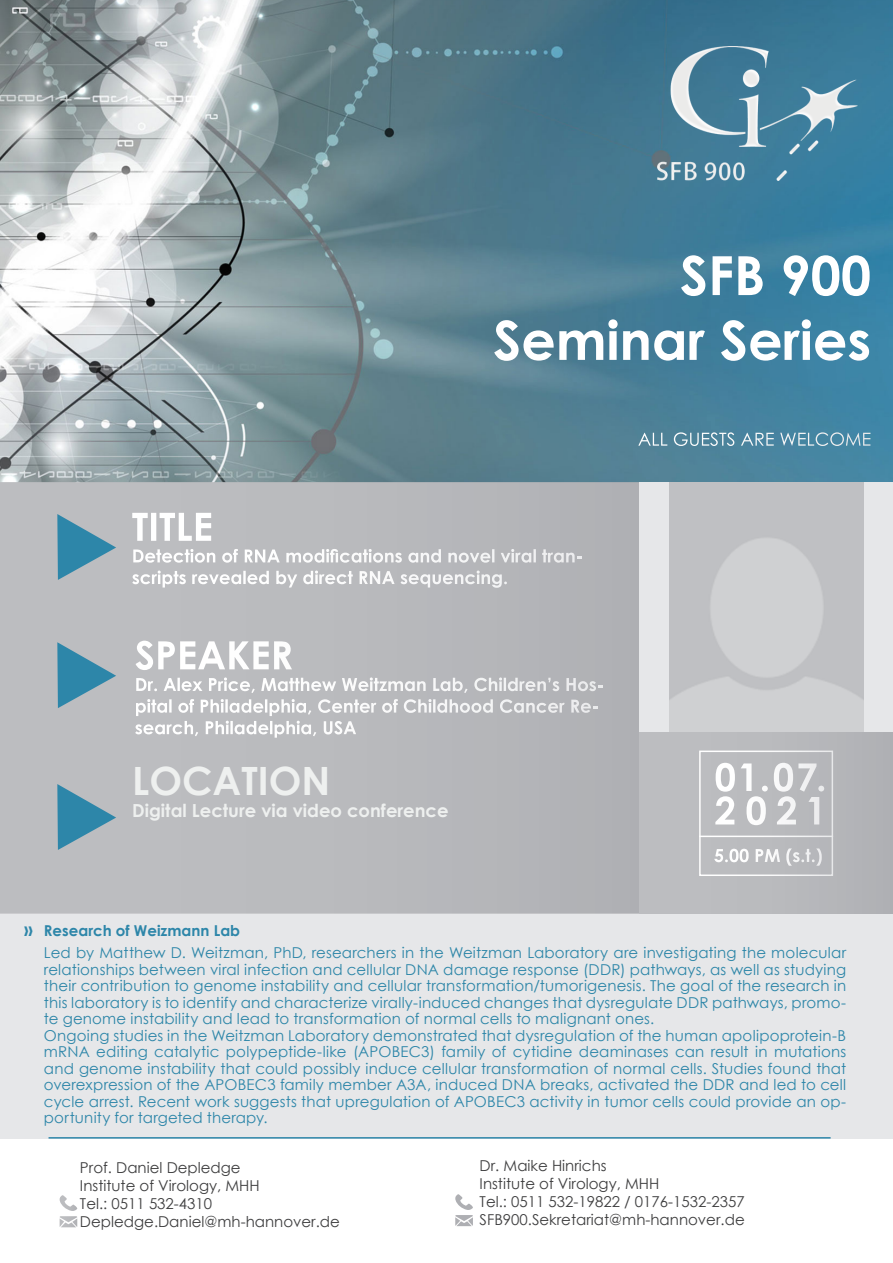
<style>
.page{position:relative;width:893px;height:1263px;background:#fff}
.page>*{position:absolute;margin:0;border:0;box-sizing:border-box;transform-origin:0 0}
.t1{font:700 54px "Century Gothic";color:#fff}
.t2{font:700 39px "Century Gothic";color:#fff}
.t3{font:700 39px "Century Gothic";color:#eef0ef}
.t4{font:700 38.25px "Century Gothic";letter-spacing:.2em;color:#fff}
.t5{font:700 18px/21.6px "Century Gothic";color:#fff}
.t6{font:700 18px "Century Gothic";color:#eef0ef}
.t7{font:18px "Century Gothic";color:#fff}
.t8{font:700 18px "Century Gothic";color:#2d86a9}
.t9{font:15px/16.5px "Century Gothic";letter-spacing:.01em;color:#2d86a9;text-align:justify}
.t10{font:15px/16.5px "Century Gothic";letter-spacing:.015em;color:#2d86a8;text-align:justify}
.fließtext{font:15px "Century Gothic";color:#3e3e3f}
.t11{font:700 15px "Century Gothic";color:#2d86a9}
</style>
<div class="page">
<div style="left:0;top:914px;width:893px;height:224px;background:#e6e7e9"></div>
<img style="left:0;top:0;width:893px;height:482px">
<svg style="left:0;top:482px;width:639px;height:432px;background:#b7b8bc"></svg>
<div style="left:639px;top:724px;width:254px;height:190px;background:#babbbe"></div>
<svg style="left:59px;top:1195px;width:18px;height:32px"></svg>
<svg style="left:455px;top:1194px;width:18px;height:32px"></svg>
<svg style="left:57px;top:514px;width:59px;height:66px;background:#75a1b4"></svg>
<svg style="left:57px;top:642px;width:59px;height:66px;background:#75a1b4"></svg>
<svg style="left:57px;top:784px;width:59px;height:66px;background:#75a1b4"></svg>
<svg style="left:639px;top:482px;width:254px;height:249px;background:#cdced0"></svg>
<hr style="left:49px;top:1137px;width:782px;height:1px;background:#2d86a9">
<div style="left:699px;top:750px;width:134px;height:126px;border:2px solid #fff"></div>
<hr style="left:699px;top:836px;width:134px;height:1px;background:#fff">
<img style="left:658px;top:46px;width:199px;height:134px">
<p class="t1" style="left:680px;top:234px;width:193px">SFB 900</p>
<p class="t1" style="left:493px;top:299px;width:380px">Seminar Series</p>
<p class="t7" style="left:638px;top:427px;width:235px">ALL GUESTS ARE WELCOME</p>
<p class="t2" style="left:132px;top:497px;width:83px">TITLE</p>
<p class="t5" style="left:132px;top:544px;width:453px">Detection of RNA modifications and novel viral tran&shy;scripts revealed by direct RNA sequencing.</p>
<p class="t2" style="left:135px;top:626px;width:160px">SPEAKER</p>
<p class="t5" style="left:135px;top:673px;width:471px">Dr. Alex Price, Matthew Weitzman Lab, Children’s Hos&shy;pital of Philadelphia, Center of Childhood Cancer Re&shy;search, Philadelphia, USA</p>
<p class="t3" style="left:132px;top:751px;width:200px">LOCATION</p>
<p class="t6" style="left:132px;top:796px;width:318px">Digital Lecture via video conference</p>
<p class="t4" style="left:715px;top:748px;width:114px">01.07.</p>
<p class="t4" style="left:715px;top:781px;width:114px">2021</p>
<p class="t5" style="left:714px;top:844px;width:110px">5.00 PM (s.t.)</p>
<p class="t8" style="left:24px;top:916px;width:10px">››</p>
<p class="t11" style="left:44px;top:919px;width:198px">Research of Weizmann Lab</p>
<p class="t10" style="left:44px;top:944px;width:804px">Led by Matthew D. Weitzman, PhD, researchers in the Weitzman Laboratory are investigating the molecular relationships between viral infection and cellular DNA damage response (DDR) pathways, as well as studying their contribution to genome instability and cellular transformation/tumorigenesis. The goal of the research in this laboratory is to identify and characterize virally-induced changes that dysregulate DDR pathways, promo&shy;te genome instability and lead to transformation of normal cells to malignant ones.</p>
<p class="t9" style="left:44px;top:1026px;width:804px">Ongoing studies in the Weitzman Laboratory demonstrated that dysregulation of the human apolipoprotein-B mRNA editing catalytic polypeptide-like (APOBEC3) family of cytidine deaminases can result in mutations and genome instability that could possibly induce cellular transformation of normal cells. Studies found that overexpression of the APOBEC3 family member A3A, induced DNA breaks, activated the DDR and led to cell cycle arrest. Recent work suggests that upregulation of APOBEC3 activity in tumor cells could provide an op&shy;portunity for targeted therapy.</p>
<p class="fließtext" style="left:80px;top:1157px;width:162px">Prof. Daniel Depledge</p>
<p class="fließtext" style="left:80px;top:1175px;width:181px">Institute of Virology, MHH</p>
<p class="fließtext" style="left:80px;top:1193px;width:134px">Tel.: 0511 532-4310</p>
<p class="fließtext" style="left:80px;top:1211px;width:261px">Depledge.Daniel@mh-hannover.de</p>
<p class="fließtext" style="left:480px;top:1155px;width:129px">Dr. Maike Hinrichs</p>
<p class="fließtext" style="left:480px;top:1173px;width:181px">Institute of Virology, MHH</p>
<p class="fließtext" style="left:480px;top:1191px;width:267px">Tel.: 0511 532-19822 / 0176-1532-2357</p>
<p class="fließtext" style="left:480px;top:1209px;width:267px">SFB900.Sekretariat@mh-hannover.de</p>
</div>
